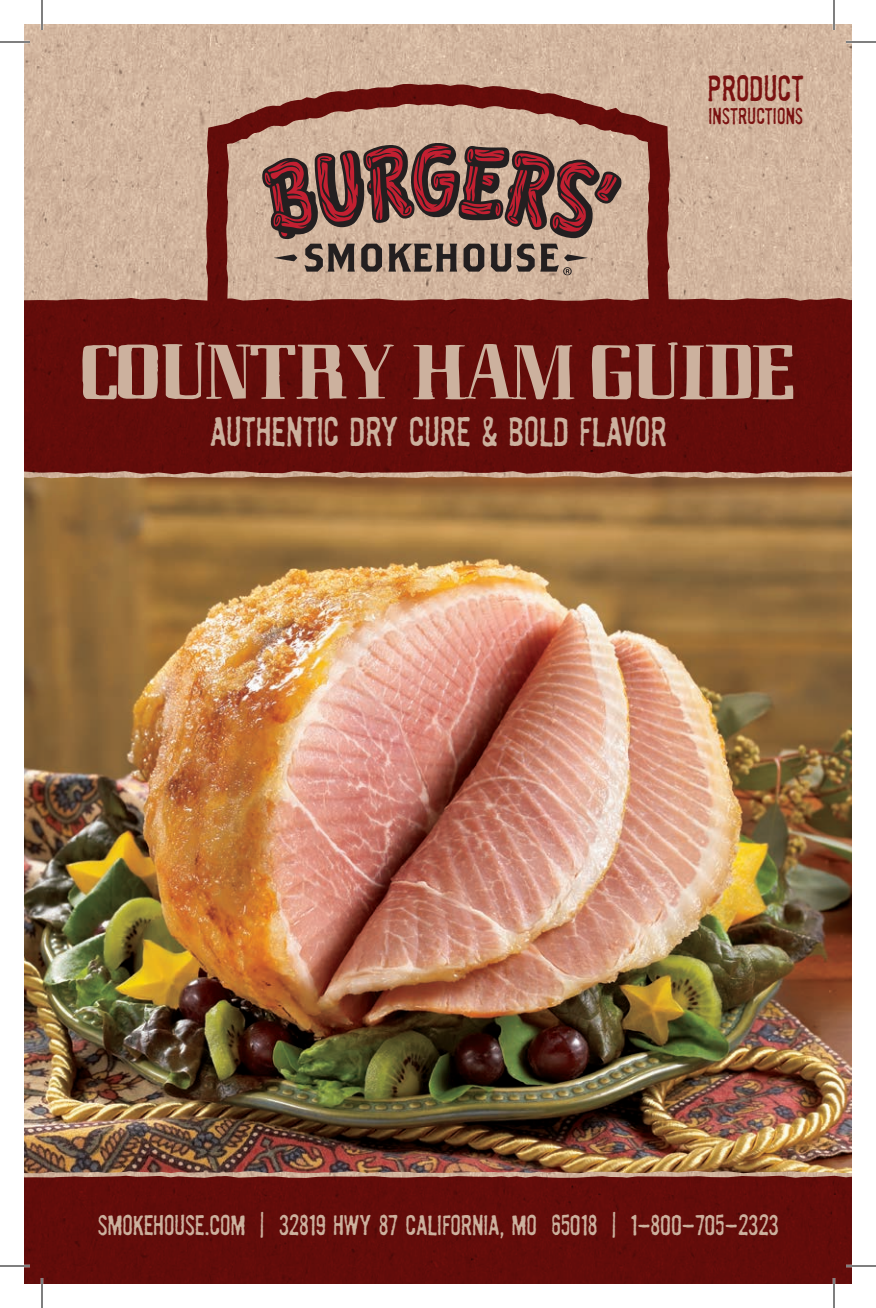
<style>
.page{position:relative;width:876px;height:1308px;background:#fff}
.page>*{position:absolute;margin:0;border:0;box-sizing:border-box;transform-origin:0 0}
.t1{font:127px "Bastard";letter-spacing:-.02em;color:#ccb19e;scale:.77 1}
.t2{font:300 38px "Badhouse";letter-spacing:-.015em;color:#ccb19e}
.t3{font:300 33.4px "Badhouse";color:#7a1211}
.t4{font:300 26px "Badhouse";letter-spacing:-.01em;color:#ccb19e}
.t5{font:300 21px "Badhouse";color:#7a1211}
</style>
<div class="page">
<img style="left:24px;top:24px;width:828px;height:1152px">
<img style="left:24px;top:476px;width:828px;height:697px">
<div style="left:24px;top:1176px;width:828px;height:108px;background:#630c0a"></div>
<svg style="left:192px;top:82px;width:489px;height:394px"></svg>
<div style="left:24px;top:298px;width:828px;height:176px;background:#630c0a"></div>
<svg style="left:262px;top:143px;width:360px;height:133px"></svg>
<hr style="left:0;top:41px;width:30px;height:2px;background:#fff">
<hr style="left:846px;top:41px;width:30px;height:2px;background:#fff">
<hr style="left:0;top:1265px;width:30px;height:2px;background:#fff">
<hr style="left:846px;top:1265px;width:30px;height:2px;background:#fff">
<hr style="left:41px;top:0;width:2px;height:30px;background:#fff">
<hr style="left:41px;top:1278px;width:2px;height:30px;background:#fff">
<hr style="left:833px;top:0;width:2px;height:30px;background:#fff">
<hr style="left:833px;top:1278px;width:2px;height:30px;background:#fff">
<hr style="left:0;top:42px;width:30px;height:1px;background:#000">
<hr style="left:846px;top:42px;width:30px;height:1px;background:#000">
<hr style="left:0;top:1266px;width:30px;height:1px;background:#000">
<hr style="left:846px;top:1266px;width:30px;height:1px;background:#000">
<hr style="left:42px;top:0;width:1px;height:30px;background:#000">
<hr style="left:42px;top:1278px;width:1px;height:30px;background:#000">
<hr style="left:834px;top:0;width:1px;height:30px;background:#000">
<hr style="left:834px;top:1278px;width:1px;height:30px;background:#000">
<p class="t3" style="left:707px;top:65px;width:98px">PRODUCT</p>
<p class="t5" style="left:708px;top:101px;width:96px">INSTRUCTIONS</p>
<h1 class="t1" style="left:81px;top:281px;width:929px">Country Ham Guide</h1>
<h2 class="t2" style="left:209px;top:405px;width:459px">AUTHENTIC DRY CURE &amp; BOLD FLAVOR</h2>
<p class="t4" style="left:98px;top:1207px;width:683px">SMOKEHOUSE.COM | 32819 HWY 87 CALIFORNIA, MO 65018 | 1-800-705-2323</p>
</div>
